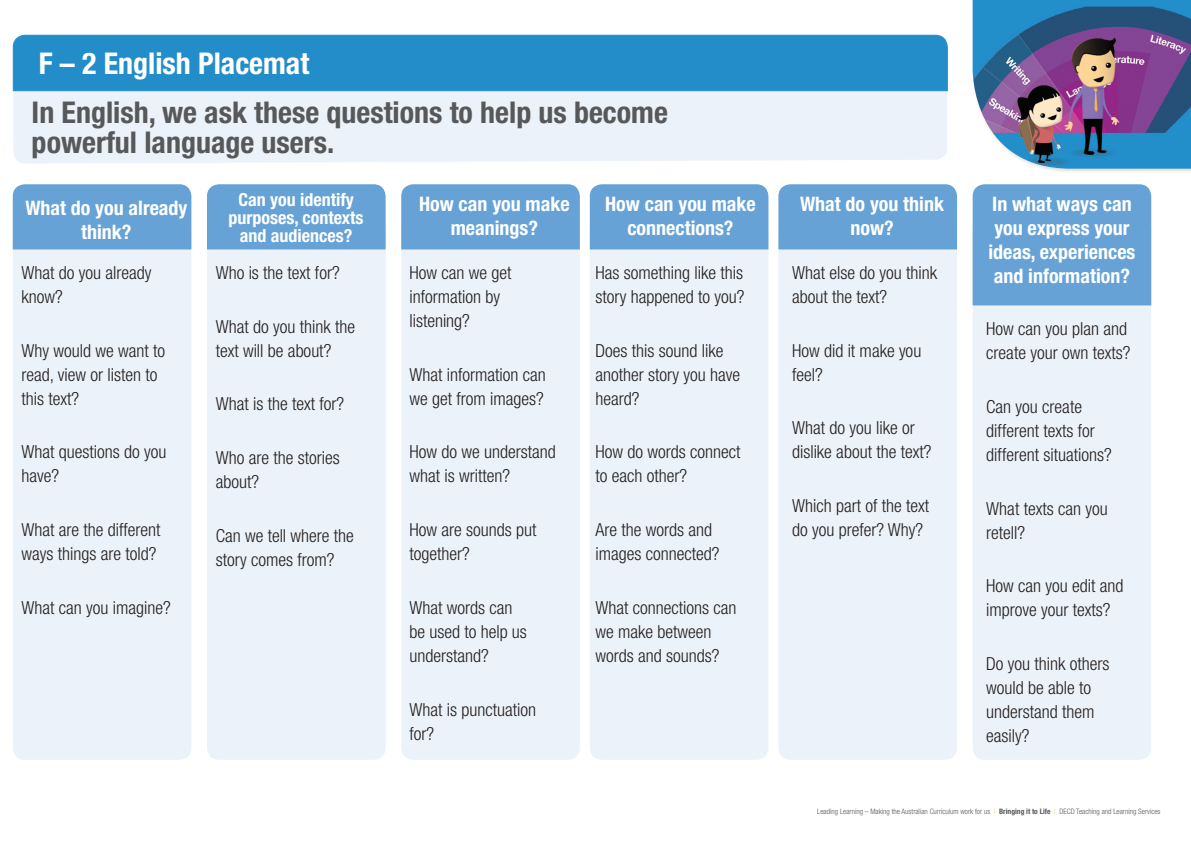
<style>
.page{position:relative;width:1191px;height:842px;background:#fff}
.page>*{position:absolute;margin:0;border:0;box-sizing:border-box;transform-origin:0 0}
.t1{font:700 condensed 30px/30px "Helvetica Neue";color:#57585a}
.t2{font:700 condensed 30px "Helvetica Neue";color:#fff}
.t3{font:700 condensed 20px/24px "Helvetica Neue";color:#fff;text-align:center}
.t4{font:300 condensed 18px/24px "Helvetica Neue";color:#231f20}
.t5{font:700 condensed 18px/18px "Helvetica Neue";color:#fff;text-align:center}
.t6{font:300 condensed 7.5px "Helvetica Neue";color:#57585a}
.s1{color:#f4c56f}
.s2{font-weight:700}
</style>
<div class="page">
<div style="left:971px;top:0;width:220px;height:174px;background:#231f20;opacity:.15"></div>
<img style="left:972px;top:0;width:219px;height:169px">
<div style="left:13px;top:249px;width:178px;height:511px;background:#ecf2f9"></div>
<div style="left:13px;top:184px;width:178px;height:65px;background:#66a2d5"></div>
<div style="left:13px;top:92px;width:934px;height:72px;background:#ecf2f9"></div>
<svg style="left:12px;top:34px;width:936px;height:58px;background:#2b91cb"></svg>
<div style="left:207px;top:249px;width:178px;height:511px;background:#ecf2f9"></div>
<div style="left:207px;top:184px;width:178px;height:65px;background:#66a2d5"></div>
<div style="left:401px;top:249px;width:179px;height:511px;background:#ecf2f9"></div>
<div style="left:401px;top:184px;width:179px;height:65px;background:#66a2d5"></div>
<div style="left:590px;top:249px;width:178px;height:511px;background:#ecf2f9"></div>
<div style="left:590px;top:184px;width:178px;height:65px;background:#66a2d5"></div>
<div style="left:778px;top:249px;width:179px;height:511px;background:#ecf2f9"></div>
<div style="left:778px;top:184px;width:179px;height:65px;background:#66a2d5"></div>
<div style="left:972px;top:305px;width:179px;height:455px;background:#ecf2f9"></div>
<div style="left:972px;top:184px;width:179px;height:121px;background:#66a2d5"></div>
<h1 class="t2" style="left:39px;top:45px;width:272px">F – 2 English Placemat</h1>
<h1 class="t1" style="left:32px;top:97px;width:638px">In English, we ask these questions to help us become powerful language users.</h1>
<p class="t5" style="left:228px;top:190px;width:137px">Can you identify purposes, contexts and audiences?</p>
<p class="t4" style="left:216px;top:261px;width:125px">Who is the text for?</p>
<p class="t3" style="left:419px;top:192px;width:152px">How can you make meanings?</p>
<p class="t4" style="left:409px;top:261px;width:103px">How can we get information by listening?</p>
<p class="t4" style="left:409px;top:362px;width:138px">What information can we get from images?</p>
<p class="t4" style="left:409px;top:440px;width:148px">How do we understand what is written?</p>
<p class="t3" style="left:605px;top:192px;width:152px">How can you make connections?</p>
<p class="t4" style="left:595px;top:261px;width:150px">Has something like this story happened to you?</p>
<p class="t4" style="left:595px;top:338px;width:146px">Does this sound like another story you have heard?</p>
<p class="t3" style="left:25px;top:195px;width:164px">What do you already think?</p>
<p class="t4" style="left:21px;top:261px;width:131px">What do you already know?</p>
<p class="t4" style="left:216px;top:314px;width:141px">What do you think the text will be about?</p>
<p class="t4" style="left:21px;top:338px;width:145px">Why would we want to read, view or listen to this text?</p>
<p class="t4" style="left:216px;top:392px;width:130px">What is the text for?</p>
<p class="t4" style="left:21px;top:440px;width:146px">What questions do you have?</p>
<p class="t4" style="left:595px;top:440px;width:146px">How do words connect to each other?</p>
<p class="t4" style="left:216px;top:446px;width:125px">Who are the stories about?</p>
<p class="t4" style="left:21px;top:518px;width:141px">What are the different ways things are told?</p>
<p class="t4" style="left:21px;top:595px;width:151px">What can you imagine?</p>
<p class="t4" style="left:216px;top:523px;width:140px">Can we tell where the story comes from?</p>
<p class="t4" style="left:409px;top:518px;width:128px">How are sounds put together?</p>
<p class="t4" style="left:409px;top:595px;width:119px">What words can be used to help us understand?</p>
<p class="t4" style="left:409px;top:697px;width:128px">What is punctuation for?</p>
<p class="t4" style="left:595px;top:518px;width:126px">Are the words and images connected?</p>
<p class="t4" style="left:595px;top:595px;width:142px">What connections can we make between words and sounds?</p>
<p class="t3" style="left:800px;top:192px;width:145px">What do you think now?</p>
<p class="t4" style="left:792px;top:261px;width:146px">What else do you think about the text?</p>
<p class="t4" style="left:792px;top:338px;width:131px">How did it make you feel?</p>
<p class="t4" style="left:792px;top:416px;width:141px">What do you like or dislike about the text?</p>
<p class="t4" style="left:792px;top:494px;width:138px">Which part of the text do you prefer? Why?</p>
<p class="t3" style="left:988px;top:192px;width:149px;text-align:left">In what ways can you express your ideas, experiences and information?</p>
<p class="t4" style="left:986px;top:317px;width:146px">How can you plan and create your own texts?</p>
<p class="t4" style="left:986px;top:394px;width:127px">Can you create different texts for different situations?</p>
<p class="t4" style="left:986px;top:496px;width:123px">What texts can you retell?</p>
<p class="t4" style="left:986px;top:574px;width:139px">How can you edit and improve your texts?</p>
<p class="t4" style="left:986px;top:651px;width:125px">Do you think others would be able to understand them easily?</p>
<p class="t6" style="left:817px;top:807px;width:345px">Leading Learning – Making the Australian Curriculum work for us <span class="s1">|</span> <span class="s2">Bringing it to Life</span> <span class="s1">|</span> DECD Teaching and Learning Services</p>
</div>
